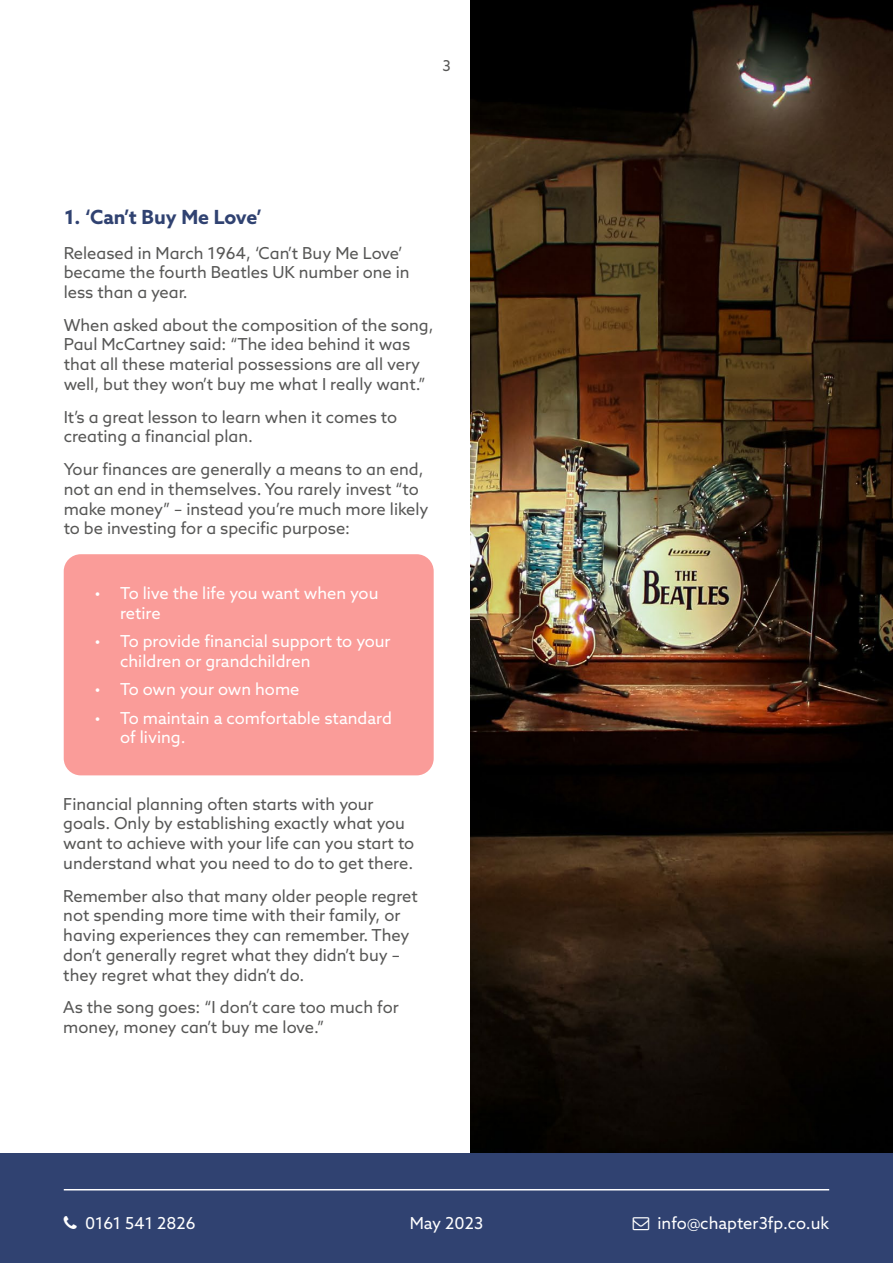
<style>
.page{position:relative;width:893px;height:1263px;background:#fff}
.page>*{position:absolute;margin:0;border:0;box-sizing:border-box;transform-origin:0 0}
.t1{font:700 19.5px "Azo Sans";color:#304271}
.t2{font:16.5px/19.8px "Azo Sans";color:#575756}
.t3{font:16.5px/19.8px "Azo Sans";color:#fff}
.t4{font:15px "Azo Sans";color:#575756}
</style>
<div class="page">
<img style="left:471px;top:0;width:422px;height:1153px">
<div style="left:0;top:1153px;width:893px;height:110px;background:#304271"></div>
<hr style="left:64px;top:1189px;width:765px;height:1px;background:#fff">
<div style="left:64px;top:554px;width:370px;height:221px;background:#fa9c99;border-radius:17px"></div>
<p class="t4" style="left:442px;top:56px;width:10px">3</p>
<p class="t1" style="left:64px;top:204px;width:199px">1. ‘Can’t Buy Me Love’</p>
<p class="t2" style="left:64px;top:242px;width:347px">Released in March 1964, ‘Can’t Buy Me Love’ became the fourth Beatles UK number one in less than a year.</p>
<p class="t2" style="left:64px;top:315px;width:371px">When asked about the composition of the song, Paul McCartney said: “The idea behind it was that all these material possessions are all very well, but they won’t buy me what I really want.”</p>
<p class="t2" style="left:64px;top:407px;width:335px">It’s a great lesson to learn when it comes to creating a financial plan.</p>
<p class="t2" style="left:64px;top:459px;width:366px">Your finances are generally a means to an end, not an end in themselves. You rarely invest “to make money” – instead you’re much more likely to be investing for a specific purpose:</p>
<p class="t3" style="left:120px;top:583px;width:260px;text-indent:-26px">• To live the life you want when you retire</p>
<p class="t3" style="left:120px;top:631px;width:272px;text-indent:-26px">• To provide financial support to your children or grandchildren</p>
<p class="t3" style="left:95px;top:679px;width:206px">• To own your own home</p>
<p class="t3" style="left:120px;top:708px;width:273px;text-indent:-26px">• To maintain a comfortable standard of living.</p>
<p class="t2" style="left:63px;top:794px;width:353px">Financial planning often starts with your goals. Only by establishing exactly what you want to achieve with your life can you start to understand what you need to do to get there.</p>
<p class="t2" style="left:63px;top:886px;width:356px">Remember also that many older people regret not spending more time with their family, or having experiences they can remember. They don’t generally regret what they didn’t buy – they regret what they didn’t do.</p>
<p class="t2" style="left:63px;top:997px;width:337px">As the song goes: “I don’t care too much for money, money can’t buy me love.”</p>
<p class="t3" style="left:85px;top:1213px;width:112px">0161 541 2826</p>
<p class="t3" style="left:657px;top:1213px;width:173px">info@chapter3fp.co.uk</p>
<p class="t3" style="left:410px;top:1213px;width:75px">May 2023</p>
</div>
